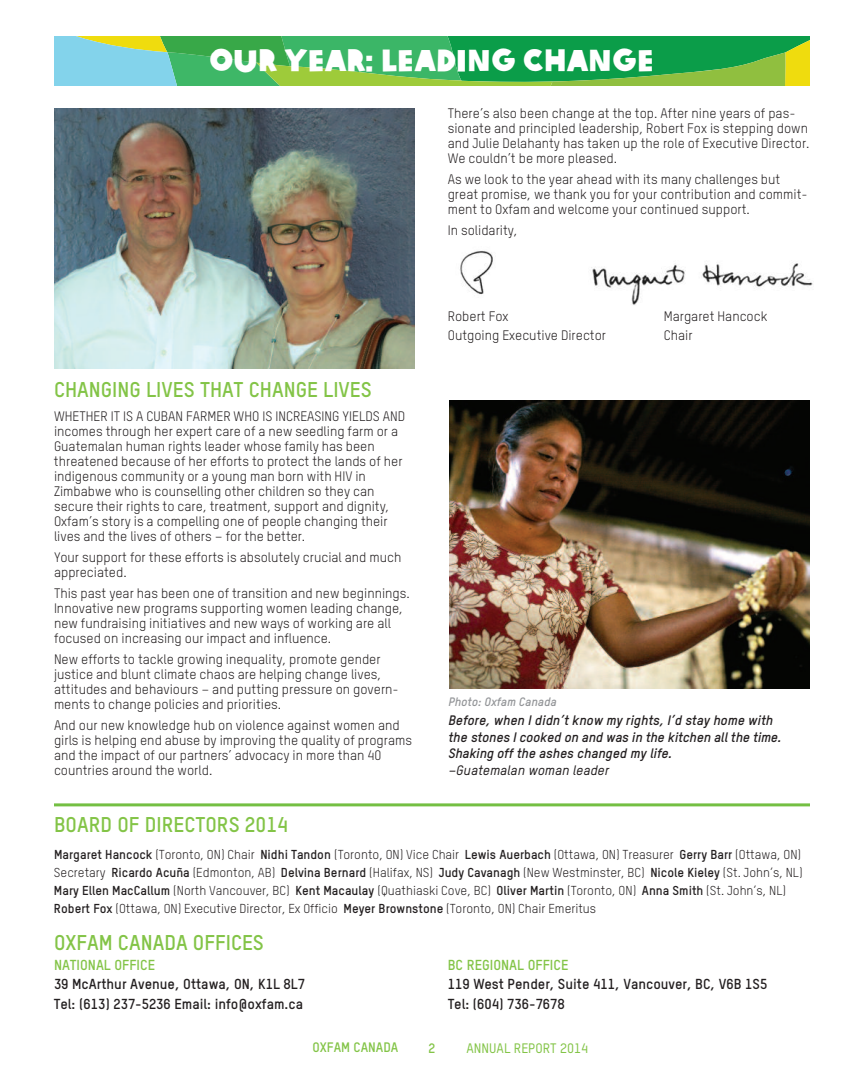
<style>
.page{position:relative;width:864px;height:1080px;background:#fff}
.page>*{position:absolute;margin:0;border:0;box-sizing:border-box;transform-origin:0 0}
.t1{font:30px "Oxfam Global Headline";color:#fff}
.t2{font:700 21px "Oxfam TSTARPRO";color:#83c447}
.t3{font:700 14.25px/19.5px "Oxfam TSTARPRO";color:#231f20}
.t4{font:700 14.25px "Oxfam TSTARPRO";color:#83c447}
.t5{font:13.5px/15px "Oxfam TSTARPRO";color:#231f20}
.t6{font:italic 700 13.5px/16.5px "Oxfam TSTARPRO";color:#231f20}
.t7{font:italic 500 13.5px "Oxfam TSTARPRO";color:#231f20}
.t8{font:500 13.5px "Oxfam TSTARPRO";color:#83c447}
.t9{font:700 13.5px "Oxfam TSTARPRO";color:#83c447}
.t10{font:12.75px/18px "Oxfam TSTARPRO";color:#231f20}
.t11{font:italic 700 12px "Oxfam TSTARPRO";color:#939598}
.s1{font-weight:700}
</style>
<div class="page">
<svg style="left:54px;top:36px;width:756px;height:50px;background:#4bb462"></svg>
<img style="left:54px;top:108px;width:361px;height:260px">
<img style="left:449px;top:401px;width:361px;height:288px">
<img style="left:460px;top:251px;width:33px;height:44px">
<img style="left:591px;top:263px;width:222px;height:42px">
<hr style="left:54px;top:803px;width:756px;height:3px;background:#74bf43">
<h1 class="t1" style="left:210px;top:34px;width:446px">OUR YEAR: LEADING CHANGE</h1>
<p class="t5" style="left:448px;top:106px;width:363px">There’s also been change at the top. After nine years of pas&shy;sionate and principled leadership, Robert Fox is stepping down and Julie Delahanty has taken up the role of Executive Director.<br>We couldn’t be more pleased.</p>
<p class="t5" style="left:448px;top:172px;width:361px">As we look to the year ahead with its many challenges but great promise, we thank you for your contribution and commit&shy;ment to Oxfam and welcome your continued support.</p>
<p class="t5" style="left:448px;top:223px;width:71px">In solidarity,</p>
<h2 class="t2" style="left:54px;top:377px;width:319px">CHANGING LIVES THAT CHANGE LIVES</h2>
<p class="t5" style="left:54px;top:408px;width:353px">WHETHER IT IS A CUBAN FARMER WHO IS INCREASING YIELDS AND incomes through her expert care of a new seedling farm or a Guatemalan human rights leader whose family has been threatened because of her efforts to protect the lands of her indigenous community or a young man born with HIV in Zimbabwe who is counselling other children so they can secure their rights to care, treatment, support and dignity, Oxfam’s story is a compelling one of people changing their lives and the lives of others – for the better.</p>
<p class="t5" style="left:54px;top:549px;width:349px">Your support for these efforts is absolutely crucial and much appreciated.</p>
<p class="t5" style="left:54px;top:585px;width:357px">This past year has been one of transition and new beginnings.<br>Innovative new programs supporting women leading change, new fundraising initiatives and new ways of working are all focused on increasing our impact and influence.</p>
<p class="t5" style="left:54px;top:651px;width:346px">New efforts to tackle growing inequality, promote gender justice and blunt climate chaos are helping change lives, attitudes and behaviours – and putting pressure on govern&shy;ments to change policies and priorities.</p>
<p class="t5" style="left:54px;top:717px;width:360px">And our new knowledge hub on violence against women and girls is helping end abuse by improving the quality of programs and the impact of our partners’ advocacy in more than 40 countries around the world.</p>
<p class="t5" style="left:448px;top:309px;width:62px">Robert Fox</p>
<p class="t5" style="left:664px;top:309px;width:105px">Margaret Hancock</p>
<p class="t5" style="left:448px;top:328px;width:160px">Outgoing Executive Director</p>
<p class="t5" style="left:664px;top:328px;width:30px">Chair</p>
<p class="t11" style="left:448px;top:694px;width:110px">Photo: Oxfam Canada</p>
<p class="t6" style="left:448px;top:712px;width:335px">Before, when I didn’t know my rights, I’d stay home with the stones I cooked on and was in the kitchen all the time.<br>Shaking off the ashes changed my life.</p>
<p class="t7" style="left:448px;top:762px;width:162px">–Guatemalan woman leader</p>
<h2 class="t2" style="left:54px;top:812px;width:236px">BOARD OF DIRECTORS 2014</h2>
<p class="t10" style="left:54px;top:845px;width:750px"><span class="s1">Margaret Hancock</span> (Toronto, ON) Chair <span class="s1">Nidhi Tandon</span> (Toronto, ON) Vice Chair <span class="s1">Lewis Auerbach</span> (Ottawa, ON) Treasurer <span class="s1">Gerry Barr</span> (Ottawa, ON)<br>Secretary <span class="s1">Ricardo Acuña</span> (Edmonton, AB) <span class="s1">Delvina Bernard</span> (Halifax, NS) <span class="s1">Judy Cavanagh</span> (New Westminster, BC) <span class="s1">Nicole Kieley</span> (St. John’s, NL)<br><span class="s1">Mary Ellen MacCallum</span> (North Vancouver, BC) <span class="s1">Kent Macaulay</span> (Quathiaski Cove, BC) <span class="s1">Oliver Martin</span> (Toronto, ON) <span class="s1">Anna Smith</span> (St. John’s, NL)<br><span class="s1">Robert Fox</span> (Ottawa, ON) Executive Director, Ex Officio <span class="s1">Meyer Brownstone</span> (Toronto, ON) Chair Emeritus</p>
<h2 class="t2" style="left:54px;top:930px;width:211px">OXFAM CANADA OFFICES</h2>
<p class="t4" style="left:54px;top:956px;width:103px">NATIONAL OFFICE</p>
<p class="t3" style="left:54px;top:974px;width:253px">39 McArthur Avenue, Ottawa, ON, K1L 8L7<br>Tel: (613) 237-5236 Email: info@oxfam.ca</p>
<p class="t9" style="left:312px;top:1039px;width:87px">OXFAM CANADA</p>
<p class="t9" style="left:429px;top:1040px;width:8px">2</p>
<p class="t4" style="left:448px;top:956px;width:122px">BC REGIONAL OFFICE</p>
<p class="t3" style="left:448px;top:974px;width:321px">119 West Pender, Suite 411, Vancouver, BC, V6B 1S5<br>Tel: (604) 736-7678</p>
<p class="t8" style="left:467px;top:1040px;width:123px">ANNUAL REPORT 2014</p>
</div>
